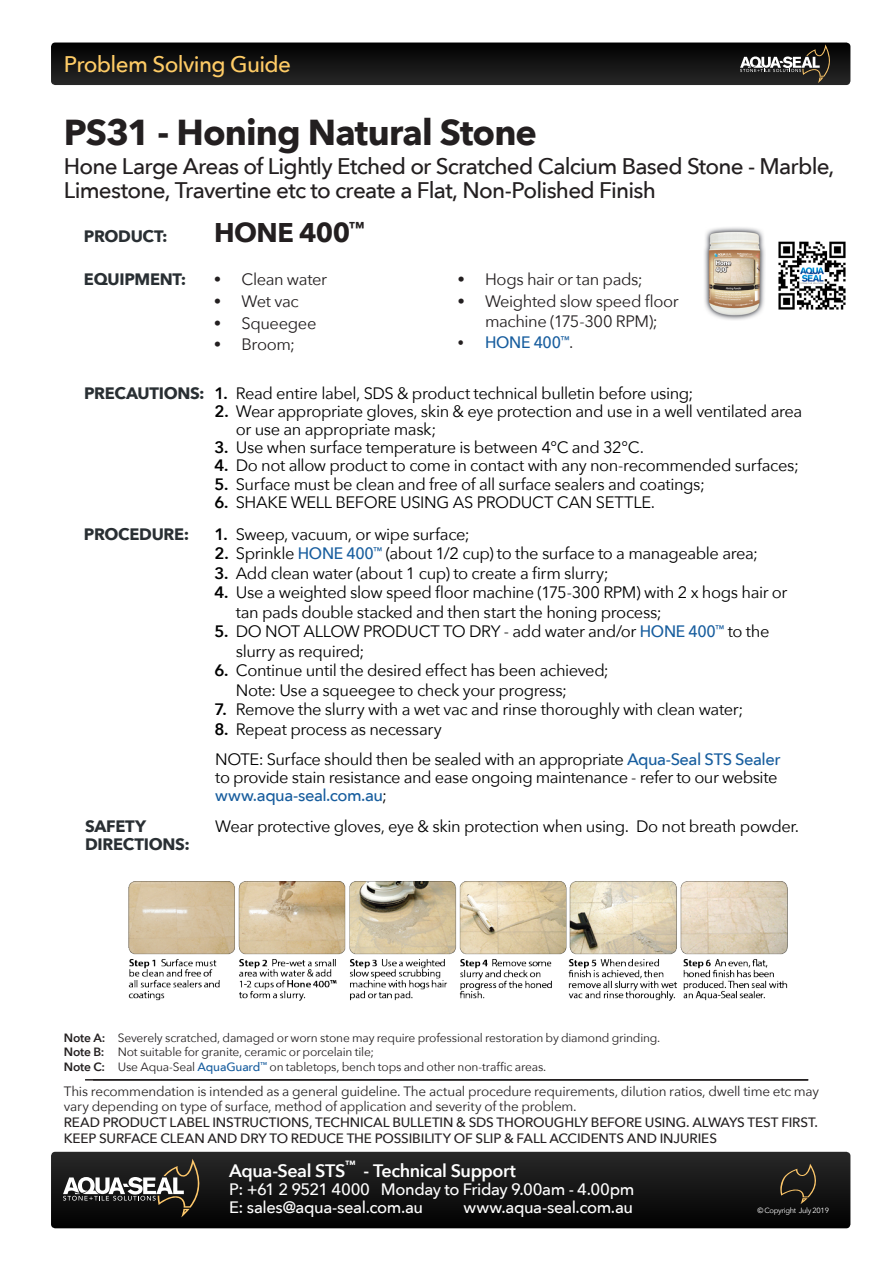
<style>
.page{position:relative;width:893px;height:1263px;background:#fff}
.page>*{position:absolute;margin:0;border:0;box-sizing:border-box;transform-origin:0 0}
.t1{font:700 36px "Avenir Next";letter-spacing:-.025em;color:#231f20}
.PRODUCT{font:700 27px "Avenir Next";letter-spacing:-.02em;color:#231f20}
.t2{font:500 22.5px/24px "Avenir Next";letter-spacing:-.035em;color:#231f20}
.t3{font:500 22.5px "Avenir Next";letter-spacing:-.03em;color:#fc6}
.t4{font:600 18px "Avenir Next";letter-spacing:-.025em;color:#fff}
.PROCEDURE_1{font:16.5px/18px "Avenir Next";letter-spacing:-.025em;color:#000}
.t5{font:16.5px/19.5px "Avenir Next";letter-spacing:-.025em;color:#231f20;text-align:center}
.WEBSITE_-_EMAIL{font:500 16.5px "Avenir Next";letter-spacing:-.025em;color:#fff}
.t6{font:700 16.5px "Avenir Next";letter-spacing:-.02em;color:#292f33}
.PRECAUTIONS_2019{font:16.5px "Avenir Next";letter-spacing:-.025em;color:#000}
.t7{font:500 16.5px "Avenir Next";letter-spacing:-.015em;color:#175d9e;scale:.95 1}
.t8{font:13.5px/15px "Avenir Next";letter-spacing:-.015em;color:#231f20}
.t9{font:500 13.5px "Avenir Next";letter-spacing:-.01em;color:#231f20}
.NOTES_BOTTOM_OF_PAGE{font:12px "Avenir Next";letter-spacing:-.015em;color:#231f20}
.t10{font:600 10.5px "Avenir Next";color:#fff}
.t11{font:7.5px "Avenir Next";letter-spacing:-.045em;color:#fff}
.s1{font-family:"Times";font-size:18px}
.s2{font-family:"Times";font-weight:400;color:#231f20}
.s3{font-weight:400;color:#231f20}
.s4{font-weight:600}
.s5{font-weight:500;color:#175d9e}
</style>
<div class="page">
<hr style="left:85px;top:1079px;width:723px;height:1px;background:#231f20">
<img style="left:778px;top:241px;width:68px;height:69px">
<img style="left:704px;top:227px;width:61px;height:93px">
<svg style="left:51px;top:43px;width:799px;height:42px;background:#181818"></svg>
<svg style="left:51px;top:1152px;width:799px;height:76px;background:#141414"></svg>
<svg style="left:63px;top:1159px;width:140px;height:58px;background:#403f3c"></svg>
<svg style="left:780px;top:1164px;width:36px;height:40px"></svg>
<img style="left:128px;top:881px;width:659px;height:120px">
<p class="t3" style="left:64px;top:45px;width:229px">Problem Solving Guide</p>
<p class="t1" style="left:64px;top:101px;width:475px">PS31 - Honing Natural Stone</p>
<p class="t2" style="left:64px;top:153px;width:772px">Hone Large Areas of Lightly Etched or Scratched Calcium Based Stone - Marble,<br>Limestone, Travertine etc to create a Flat, Non-Polished Finish</p>
<p class="t6" style="left:84px;top:222px;width:85px">PRODUCT:</p>
<p class="t6" style="left:84px;top:265px;width:104px">EQUIPMENT:</p>
<p class="PRODUCT" style="left:214px;top:210px;width:152px">HONE 400<sup>™</sup></p>
<p class="t5" style="left:215px;top:269px;width:114px"><span class="s1">•</span> Clean water</p>
<p class="t5" style="left:215px;top:291px;width:86px"><span class="s1">•</span> Wet vac</p>
<p class="t5" style="left:215px;top:312px;width:103px"><span class="s1">•</span> Squeegee</p>
<p class="t5" style="left:215px;top:334px;width:82px"><span class="s1">•</span> Broom;</p>
<p class="t5" style="left:458px;top:269px;width:186px"><span class="s1">•</span> Hogs hair or tan pads;</p>
<p class="t5" style="left:458px;top:291px;width:222px"><span class="s1">•</span> Weighted slow speed floor machine (175-300 RPM);</p>
<p class="t7" style="left:458px;top:328px;width:123px"><span class="s2">•</span> HONE 400<sup>™</sup><span class="s3">.</span></p>
<p class="t6" style="left:84px;top:379px;width:122px">PRECAUTIONS:</p>
<p class="t6" style="left:84px;top:519px;width:107px">PROCEDURE:</p>
<p class="PROCEDURE_1" style="left:215px;top:383px;width:480px"><span class="s4">1.</span> Read entire label, SDS &amp; product technical bulletin before using;</p>
<p class="PROCEDURE_1" style="left:236px;top:401px;width:568px;text-indent:-21px"><span class="s4">2.</span> Wear appropriate gloves, skin &amp; eye protection and use in a well ventilated area or use an appropriate mask;</p>
<p class="PROCEDURE_1" style="left:215px;top:437px;width:431px"><span class="s4">3.</span> Use when surface temperature is between 4°C and 32°C.</p>
<p class="PROCEDURE_1" style="left:215px;top:455px;width:586px"><span class="s4">4.</span> Do not allow product to come in contact with any non-recommended surfaces;</p>
<p class="PROCEDURE_1" style="left:215px;top:475px;width:492px"><span class="s4">5.</span> Surface must be clean and free of all surface sealers and coatings;</p>
<p class="PROCEDURE_1" style="left:215px;top:493px;width:442px"><span class="s4">6.</span> SHAKE WELL BEFORE USING AS PRODUCT CAN SETTLE.</p>
<p class="PROCEDURE_1" style="left:215px;top:524px;width:257px"><span class="s4">1.</span> Sweep, vacuum, or wipe surface;</p>
<p class="PROCEDURE_1" style="left:215px;top:544px;width:545px"><span class="s4">2.</span> Sprinkle <span class="s5">HONE 400</span><sup>™</sup> (about 1/2 cup) to the surface to a manageable area;</p>
<p class="PROCEDURE_1" style="left:215px;top:563px;width:396px"><span class="s4">3.</span> Add clean water (about 1 cup) to create a firm slurry;</p>
<p class="PROCEDURE_1" style="left:236px;top:582px;width:553px;line-height:19.5px;text-indent:-21px"><span class="s4">4.</span> Use a weighted slow speed floor machine (175-300 RPM) with 2 x hogs hair or tan pads double stacked and then start the honing process;</p>
<p class="PROCEDURE_1" style="left:236px;top:621px;width:535px;line-height:19.5px;text-indent:-21px"><span class="s4">5.</span> DO NOT ALLOW PRODUCT TO DRY - add water and/or <span class="s5">HONE 400</span><sup>™</sup> to the slurry as required;</p>
<p class="PROCEDURE_1" style="left:215px;top:661px;width:396px"><span class="s4">6.</span> Continue until the desired effect has been achieved;</p>
<p class="PRECAUTIONS_2019" style="left:236px;top:676px;width:333px">Note: Use a squeegee to check your progress;</p>
<p class="PROCEDURE_1" style="left:215px;top:700px;width:530px"><span class="s4">7.</span> Remove the slurry with a wet vac and rinse thoroughly with clean water;</p>
<p class="PROCEDURE_1" style="left:215px;top:719px;width:229px"><span class="s4">8.</span> Repeat process as necessary</p>
<p class="PROCEDURE_1" style="left:215px;top:749px;width:567px">NOTE: Surface should then be sealed with an appropriate <span class="s5">Aqua-Seal STS Sealer </span>to provide stain resistance and ease ongoing maintenance - refer to our website <span class="s5">www.aqua-seal.com.au</span>;</p>
<p class="t6" style="left:85px;top:812px;width:63px">SAFETY</p>
<p class="PROCEDURE_1" style="left:215px;top:816px;width:585px">Wear protective gloves, eye &amp; skin protection when using. Do not breath powder.</p>
<p class="t6" style="left:85px;top:830px;width:106px">DIRECTIONS:</p>
<p class="NOTES_BOTTOM_OF_PAGE" style="left:64px;top:1027px;width:598px"><span class="s4">Note A:</span> Severely scratched, damaged or worn stone may require professional restoration by diamond grinding.</p>
<p class="NOTES_BOTTOM_OF_PAGE" style="left:64px;top:1042px;width:312px"><span class="s4">Note B:</span> Not suitable for granite, ceramic or porcelain tile;</p>
<p class="NOTES_BOTTOM_OF_PAGE" style="left:64px;top:1056px;width:484px"><span class="s4">Note C:</span> Use Aqua-Seal <span class="s5">AquaGuard</span><sup>™</sup> on tabletops, bench tops and other non-traffic areas.</p>
<p class="t8" style="left:64px;top:1083px;width:757px">This recommendation is intended as a general guideline. The actual procedure requirements, dilution ratios, dwell time etc may vary depending on type of surface, method of application and severity of the problem.</p>
<p class="t9" style="left:64px;top:1111px;width:756px">READ PRODUCT LABEL INSTRUCTIONS, TECHNICAL BULLETIN &amp; SDS THOROUGHLY BEFORE USING. ALWAYS TEST FIRST.</p>
<p class="t9" style="left:64px;top:1127px;width:655px">KEEP SURFACE CLEAN AND DRY TO REDUCE THE POSSIBILITY OF SLIP &amp; FALL ACCIDENTS AND INJURIES</p>
<p class="t4" style="left:229px;top:1155px;width:118px">Aqua-Seal STS</p>
<p class="t10" style="left:345px;top:1155px;width:12px">™</p>
<p class="t4" style="left:364px;top:1155px;width:154px">- Technical Support</p>
<p class="WEBSITE_-_EMAIL" style="left:229px;top:1175px;width:407px">P: +61 2 9521 4000 Monday to Friday 9.00am - 4.00pm</p>
<p class="WEBSITE_-_EMAIL" style="left:229px;top:1193px;width:195px">E: sales@aqua-seal.com.au</p>
<p class="WEBSITE_-_EMAIL" style="left:464px;top:1193px;width:171px">www.aqua-seal.com.au</p>
<p class="t11" style="left:757px;top:1204px;width:73px">© Copyright July 2019</p>
</div>
